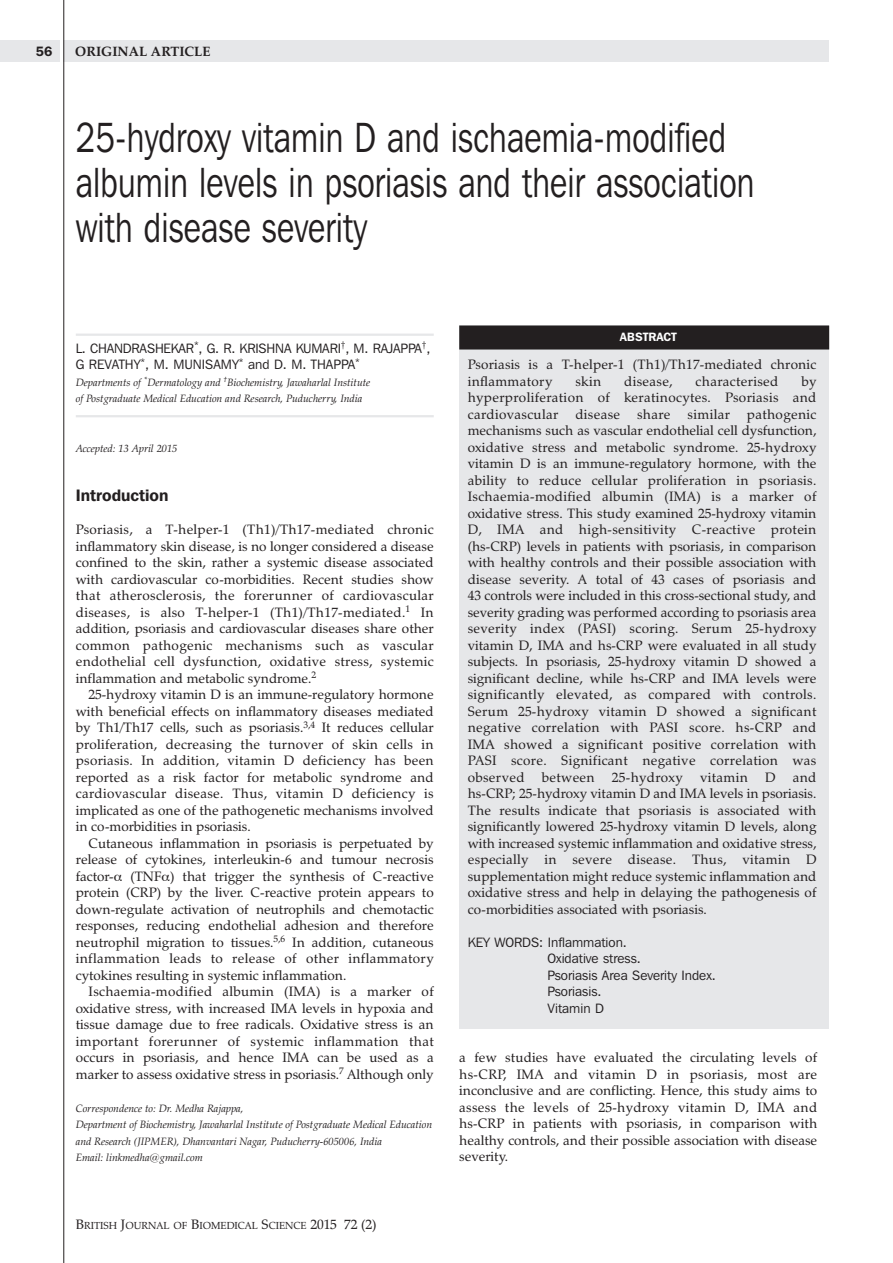
<style>
.page{position:relative;width:893px;height:1263px;background:#fff}
.page>*{position:absolute;margin:0;border:0;box-sizing:border-box;transform-origin:0 0}
.t1{font:42px/45px "Franklin Gothic IT Cby BT";letter-spacing:.005em;color:#231f20;scale:.78 1}
.t2{font:600 16.5px "Franklin Gothic IT Cby BT";color:#231f20}
.t3{font:13.5px/16.5px "Zapf Calligraphic 801 BT";color:#231f20;text-align:justify}
.t4{font:13.5px/16.5px "Franklin Gothic IT Cby BT";color:#231f20}
.t5{font:13.5px "Zapf Calligraphic 801 BT";letter-spacing:.025em;color:#231f20}
.t6{font:700 13.5px "Zapf Calligraphic 801 BT";color:#231f20}
.t7{font:600 13.5px "Franklin Gothic IT Cby BT";color:#231f20}
.t8{font:600 12px "Franklin Gothic IT Cby BT";color:#fff}
.t9{font:italic 10.5px/16.5px "Zapf Calligraphic 801 BT";color:#231f20}
.t10{font:10.2px "Zapf Calligraphic 801 BT";color:#231f20}
.s1{font-size:13.5px}
</style>
<div class="page">
<div style="left:64px;top:40px;width:765px;height:22px;background:#e6e7e9"></div>
<div style="left:0;top:40px;width:60px;height:22px;background:#e6e7e9"></div>
<hr style="left:63px;top:0;width:1px;height:1263px;background:#231f20">
<hr style="left:76px;top:334px;width:358px;height:2px;background:#e6e7e9">
<hr style="left:76px;top:415px;width:358px;height:2px;background:#e6e7e9">
<div style="left:459px;top:325px;width:370px;height:704px;background:#e6e7e9"></div>
<div style="left:459px;top:325px;width:370px;height:24px;background:#231f20"></div>
<p class="t7" style="left:36px;top:47px;width:18px">56</p>
<p class="t6" style="left:75px;top:46px;width:137px">ORIGINAL ARTICLE</p>
<h1 class="t1" style="left:76px;top:119px;width:872px">25-hydroxy vitamin D and ischaemia-modified albumin levels in psoriasis and their association with disease severity</h1>
<p class="t4" style="left:76px;top:341px;width:356px">L. CHANDRASHEKAR<sup>*</sup>, G. R. KRISHNA KUMARI<sup>†</sup>, M. RAJAPPA<sup>†</sup>,<br>G REVATHY<sup>*</sup>, M. MUNISAMY<sup>*</sup> and D. M. THAPPA<sup>*</sup></p>
<p class="t9" style="left:76px;top:375px;width:296px">Departments of <sup>*</sup>Dermatology and <sup>†</sup>Biochemistry, Jawaharlal Institute of Postgraduate Medical Education and Research, Puducherry, India</p>
<p class="t9" style="left:76px;top:441px;width:103px">Accepted: 13 April 2015</p>
<p class="t2" style="left:76px;top:490px;width:94px">Introduction</p>
<p class="t3" style="left:76px;top:523px;width:359px">Psoriasis, a T-helper-1 (Th1)/Th17-mediated chronic inflammatory skin disease, is no longer considered a disease confined to the skin, rather a systemic disease associated with cardiovascular co-morbidities. Recent studies show that atherosclerosis, the forerunner of cardiovascular diseases, is also T-helper-1 (Th1)/Th17-mediated.<sup>1</sup> In addition, psoriasis and cardiovascular diseases share other common pathogenic mechanisms such as vascular endothelial cell dysfunction, oxidative stress, systemic inflammation and metabolic syndrome.<sup>2</sup></p>
<p class="t3" style="left:76px;top:688px;width:359px;text-indent:13px">25-hydroxy vitamin D is an immune-regulatory hormone with beneficial effects on inflammatory diseases mediated by Th1/Th17 cells, such as psoriasis.<sup>3,4</sup> It reduces cellular proliferation, decreasing the turnover of skin cells in psoriasis. In addition, vitamin D deficiency has been reported as a risk factor for metabolic syndrome and cardiovascular disease. Thus, vitamin D deficiency is implicated as one of the pathogenetic mechanisms involved in co-morbidities in psoriasis.</p>
<p class="t3" style="left:76px;top:836px;width:359px;text-indent:13px">Cutaneous inflammation in psoriasis is perpetuated by release of cytokines, interleukin-6 and tumour necrosis factor- (TNF ) that trigger the synthesis of C-reactive protein (CRP) by the liver. C-reactive protein appears to down-regulate activation of neutrophils and chemotactic responses, reducing endothelial adhesion and therefore neutrophil migration to tissues.<sup>5,6</sup> In addition, cutaneous inflammation leads to release of other inflammatory cytokines resulting in systemic inflammation.</p>
<p class="t3" style="left:76px;top:985px;width:359px;text-indent:13px">Ischaemia-modified albumin (IMA) is a marker of oxidative stress, with increased IMA levels in hypoxia and tissue damage due to free radicals. Oxidative stress is an important forerunner of systemic inflammation that occurs in psoriasis, and hence IMA can be used as a marker to assess oxidative stress in psoriasis.<sup>7</sup> Although only</p>
<p class="t9" style="left:76px;top:1101px;width:358px">Correspondence to: Dr. Medha Rajappa,<br>Department of Biochemistry, Jawaharlal Institute of Postgraduate Medical Education and Research (JIPMER), Dhanvantari Nagar, Puducherry-605006, India<br>Email: linkmedha@gmail.com</p>
<p class="t10" style="left:76px;top:1221px;width:302px"><span class="s1">B</span>RITISH <span class="s1">J</span>OURNAL OF <span class="s1">B</span>IOMEDICAL <span class="s1">S</span>CIENCE <span class="s1">2015 72 (2)</span></p>
<p class="t8" style="left:620px;top:332px;width:59px">ABSTRACT</p>
<p class="t3" style="left:468px;top:358px;width:350px">Psoriasis is a T-helper-1 (Th1)/Th17-mediated chronic inflammatory</p>
<p class="t3" style="left:468px;top:374px;width:350px;text-indent:334px">by hyperproliferation of keratinocytes. Psoriasis and cardiovascular</p>
<p class="t3" style="left:575px;top:374px;width:27px">skin</p>
<p class="t5" style="left:624px;top:376px;width:50px">disease,</p>
<p class="t5" style="left:696px;top:376px;width:84px">characterised</p>
<p class="t5" style="left:575px;top:409px;width:46px">disease</p>
<p class="t3" style="left:637px;top:407px;width:35px">share</p>
<p class="t5" style="left:688px;top:409px;width:44px">similar</p>
<p class="t3" style="left:468px;top:407px;width:350px;text-indent:279px">pathogenic mechanisms such as vascular endothelial cell dysfunction, oxidative stress and metabolic syndrome. 25-hydroxy vitamin D is an immune-regulatory hormone, with the ability to reduce cellular proliferation in psoriasis.<br>Ischaemia-modified albumin (IMA) is a marker of oxidative stress. This study examined 25-hydroxy vitamin D, IMA and high-sensitivity C-reactive protein (hs-CRP) levels in patients with psoriasis, in comparison with healthy controls and their possible association with disease severity. A total of 43 cases of psoriasis and 43 controls were included in this cross-sectional study, and severity grading was performed according to psoriasis area severity index (PASI) scoring. Serum 25-hydroxy vitamin D, IMA and hs-CRP were evaluated in all study subjects. In psoriasis, 25-hydroxy vitamin D showed a significant decline, while hs-CRP and IMA levels were significantly elevated, as compared with controls.<br>Serum 25-hydroxy vitamin D showed a significant negative correlation with PASI score. hs-CRP and IMA showed a significant positive correlation with PASI score. Significant negative correlation was observed</p>
<p class="t5" style="left:542px;top:772px;width:54px">between</p>
<p class="t5" style="left:612px;top:772px;width:72px">25-hydroxy</p>
<p class="t5" style="left:700px;top:772px;width:49px">vitamin</p>
<p class="t3" style="left:765px;top:770px;width:12px">D</p>
<p class="t3" style="left:468px;top:770px;width:350px;text-indent:325px">and hs-CRP; 25-hydroxy vitamin D and IMA levels in psoriasis.<br>The results indicate that psoriasis is associated with significantly lowered 25-hydroxy vitamin D levels, along with increased systemic inflammation and oxidative stress, especially in severe disease. Thus, vitamin D supplementation might reduce systemic inflammation and oxidative stress and help in delaying the pathogenesis of co-morbidities associated with psoriasis.</p>
<p class="t4" style="left:548px;top:935px;width:170px;text-indent:-80px">KEY WORDS: Inflammation.<br>Oxidative stress.<br>Psoriasis Area Severity Index.<br>Psoriasis.<br>Vitamin D</p>
<p class="t3" style="left:459px;top:1051px;width:359px">a few studies have evaluated the circulating levels of hs-CRP, IMA and vitamin D in psoriasis, most are inconclusive and are conflicting. Hence, this study aims to assess the levels of 25-hydroxy vitamin D, IMA and hs-CRP in patients with psoriasis, in comparison with healthy controls, and their possible association with disease severity.</p>
</div>
